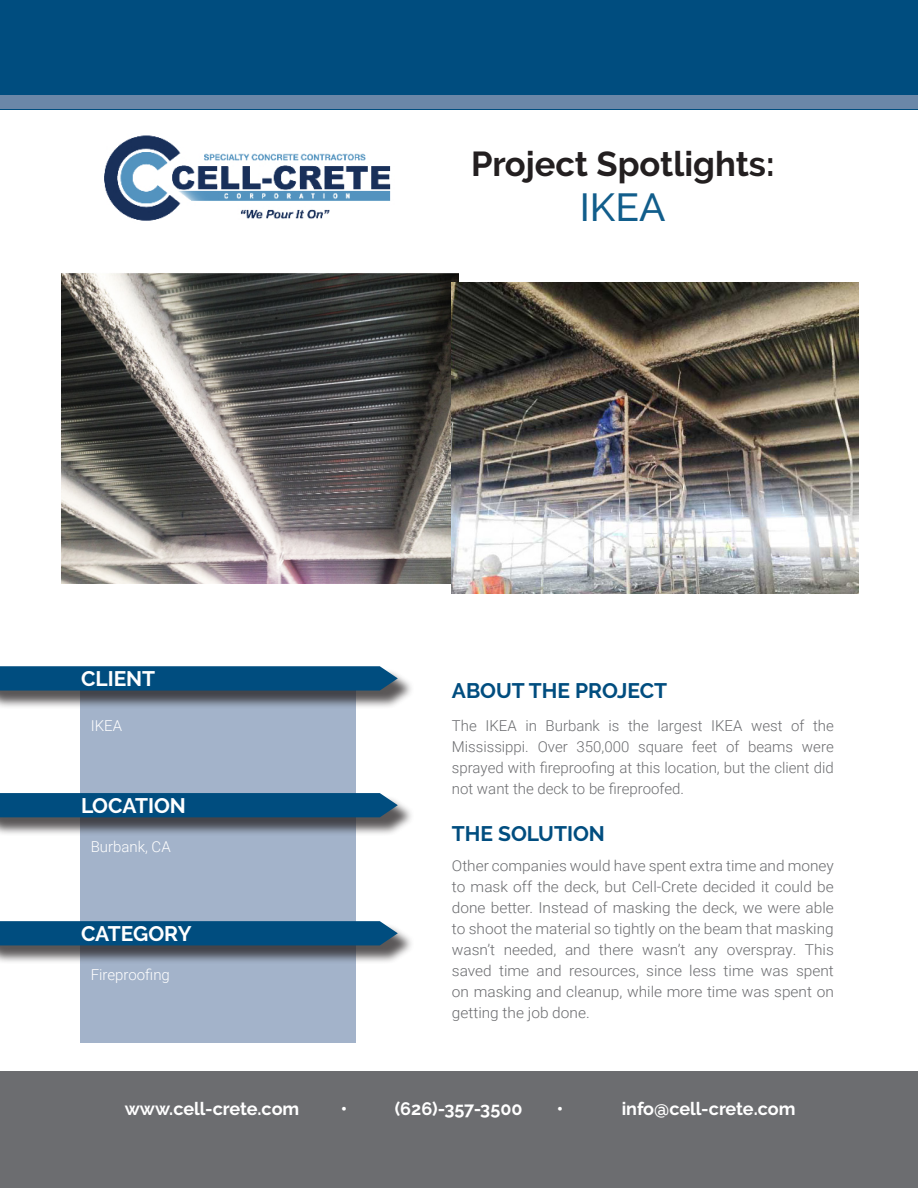
<style>
.page{position:relative;width:918px;height:1188px;background:#fff}
.page>*{position:absolute;margin:0;border:0;box-sizing:border-box;transform-origin:0 0}
.t1{font:500 39px "Raleway";color:#115d8b}
.t2{font:700 34.5px "Raleway";color:#231f20}
.Page_Section_Title{font:700 21px "Raleway";color:#004d7f}
.Page_Section_Title-2{font:700 21px "Raleway";color:#fff}
.t3{font:700 18px "Raleway";color:#fff}
.Page_Body_Text_-_Bla{font:300 15px/21px "Roboto";color:#6c6d70;text-align:justify}
.Page_Body_Text_-_Bla-2{font:300 15px "Roboto";color:#fff}
</style>
<div class="page">
<div style="left:80px;top:677px;width:276px;height:366px;background:#a3b3ca"></div>
<div style="left:0;top:0;width:918px;height:109px;background:#004d7f"></div>
<img style="left:61px;top:273px;width:398px;height:311px">
<div style="left:0;top:1071px;width:918px;height:117px;background:#6c6d70"></div>
<div style="left:0;top:96px;width:918px;height:13px;background:#6b87a8"></div>
<img style="left:104px;top:135px;width:287px;height:86px">
<div style="left:0;top:669px;width:415px;height:41px;background:#231f20;opacity:.75"></div>
<svg style="left:0;top:666px;width:398px;height:25px;background:#075080"></svg>
<div style="left:0;top:795px;width:415px;height:41px;background:#231f20;opacity:.75"></div>
<div style="left:0;top:793px;width:398px;height:24px;background:#004d7f"></div>
<div style="left:0;top:923px;width:415px;height:41px;background:#231f20;opacity:.75"></div>
<div style="left:0;top:921px;width:398px;height:24px;background:#004d7f"></div>
<img style="left:452px;top:283px;width:407px;height:311px">
<p class="Page_Section_Title-2" style="left:81px;top:667px;width:76px">CLIENT</p>
<p class="Page_Body_Text_-_Bla-2" style="left:91px;top:715px;width:33px">IKEA</p>
<p class="Page_Section_Title-2" style="left:81px;top:793px;width:106px">LOCATION</p>
<p class="Page_Body_Text_-_Bla-2" style="left:91px;top:836px;width:82px">Burbank, CA</p>
<p class="Page_Section_Title-2" style="left:81px;top:922px;width:112px">CATEGORY</p>
<p class="Page_Body_Text_-_Bla-2" style="left:91px;top:964px;width:81px">Fireproofing</p>
<p class="t2" style="left:471px;top:144px;width:305px">Project Spotlights:</p>
<p class="t1" style="left:580px;top:185px;width:87px">IKEA</p>
<p class="Page_Section_Title" style="left:452px;top:679px;width:217px">ABOUT THE PROJECT</p>
<p class="Page_Body_Text_-_Bla" style="left:452px;top:715px;width:383px">The IKEA in Burbank is the largest IKEA west of the Mississippi. Over 350,000 square feet of beams were sprayed with fireproofing at this location, but the client did not want the deck to be fireproofed.</p>
<p class="Page_Section_Title" style="left:452px;top:822px;width:155px">THE SOLUTION</p>
<p class="Page_Body_Text_-_Bla" style="left:452px;top:855px;width:383px">Other companies would have spent extra time and money to mask off the deck, but Cell-Crete decided it could be done better. Instead of masking the deck, we were able to shoot the material so tightly on the beam that masking wasn’t needed, and there wasn’t any overspray. This saved time and resources, since less time was spent on masking and cleanup, while more time was spent on getting the job done.</p>
<p class="t3" style="left:125px;top:1099px;width:176px">www.cell-crete.com</p>
<p class="t3" style="left:341px;top:1099px;width:8px">•</p>
<p class="t3" style="left:395px;top:1099px;width:129px">(626)-357-3500</p>
<p class="t3" style="left:557px;top:1099px;width:8px">•</p>
<p class="t3" style="left:622px;top:1099px;width:175px">info@cell-crete.com</p>
</div>
